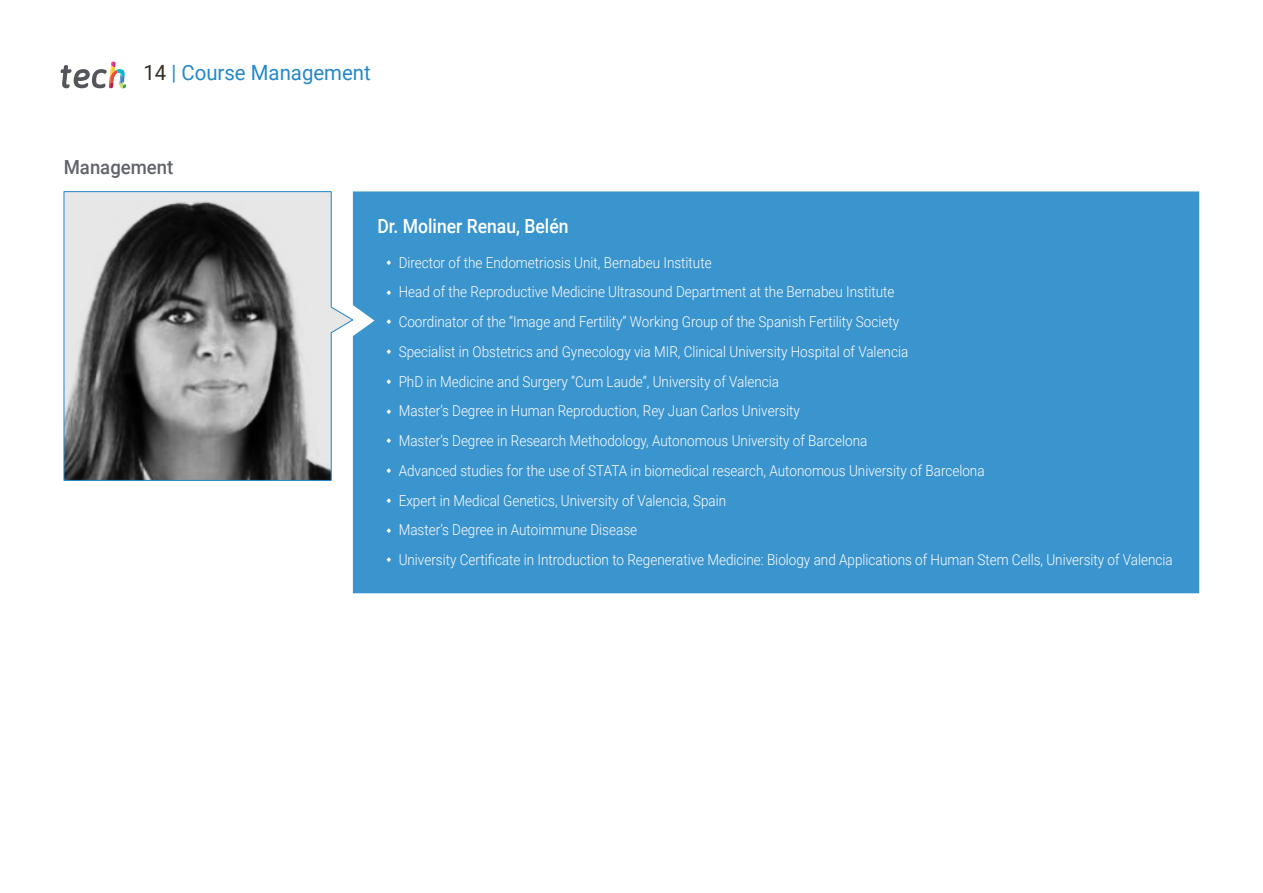
<style>
.page{position:relative;width:1263px;height:893px;background:#fff}
.page>*{position:absolute;margin:0;border:0;box-sizing:border-box;transform-origin:0 0}
.t1{font:21px "Roboto";color:#2488c9}
.t2{font:500 19.5px "Roboto";color:#fff;scale:.9 1}
.t3{font:500 19.5px "Roboto";color:#61646a;scale:.95 1}
.t4{font:300 15px/29.7px "Roboto";color:#fff;scale:.9 1}
.s1{color:#312e20}
</style>
<div class="page">
<svg style="left:61px;top:62px;width:65px;height:27px"></svg>
<div style="left:353px;top:191px;width:846px;height:402px;background:#3a94ce"></div>
<svg style="left:64px;top:191px;width:289px;height:290px;background:#898b8b"></svg>
<svg style="left:387px;top:260px;width:4px;height:5px"></svg>
<svg style="left:387px;top:290px;width:4px;height:5px"></svg>
<svg style="left:387px;top:319px;width:4px;height:5px"></svg>
<svg style="left:387px;top:349px;width:4px;height:5px"></svg>
<svg style="left:387px;top:379px;width:4px;height:5px"></svg>
<svg style="left:387px;top:409px;width:4px;height:5px"></svg>
<svg style="left:387px;top:438px;width:4px;height:5px"></svg>
<svg style="left:387px;top:468px;width:4px;height:5px"></svg>
<svg style="left:387px;top:498px;width:4px;height:5px"></svg>
<svg style="left:387px;top:528px;width:4px;height:5px"></svg>
<svg style="left:387px;top:557px;width:4px;height:5px"></svg>
<h1 class="t1" style="left:144px;top:57px;width:229px"><span class="s1">14</span> | Course Management</h1>
<h2 class="t3" style="left:64px;top:154px;width:117px">Management</h2>
<h2 class="t2" style="left:377px;top:212px;width:214px">Dr. Moliner Renau, Belén</h2>
<p class="t4" style="left:399px;top:247px;width:862px">Director of the Endometriosis Unit, Bernabeu Institute<br>Head of the Reproductive Medicine Ultrasound Department at the Bernabeu Institute<br>Coordinator of the “Image and Fertility” Working Group of the Spanish Fertility Society<br>Specialist in Obstetrics and Gynecology via MIR, Clinical University Hospital of Valencia<br>PhD in Medicine and Surgery “Cum Laude”, University of Valencia<br>Master’s Degree in Human Reproduction, Rey Juan Carlos University<br>Master’s Degree in Research Methodology, Autonomous University of Barcelona<br>Advanced studies for the use of STATA in biomedical research, Autonomous University of Barcelona<br>Expert in Medical Genetics, University of Valencia, Spain<br>Master’s Degree in Autoimmune Disease<br>University Certificate in Introduction to Regenerative Medicine: Biology and Applications of Human Stem Cells, University of Valencia</p>
</div>
